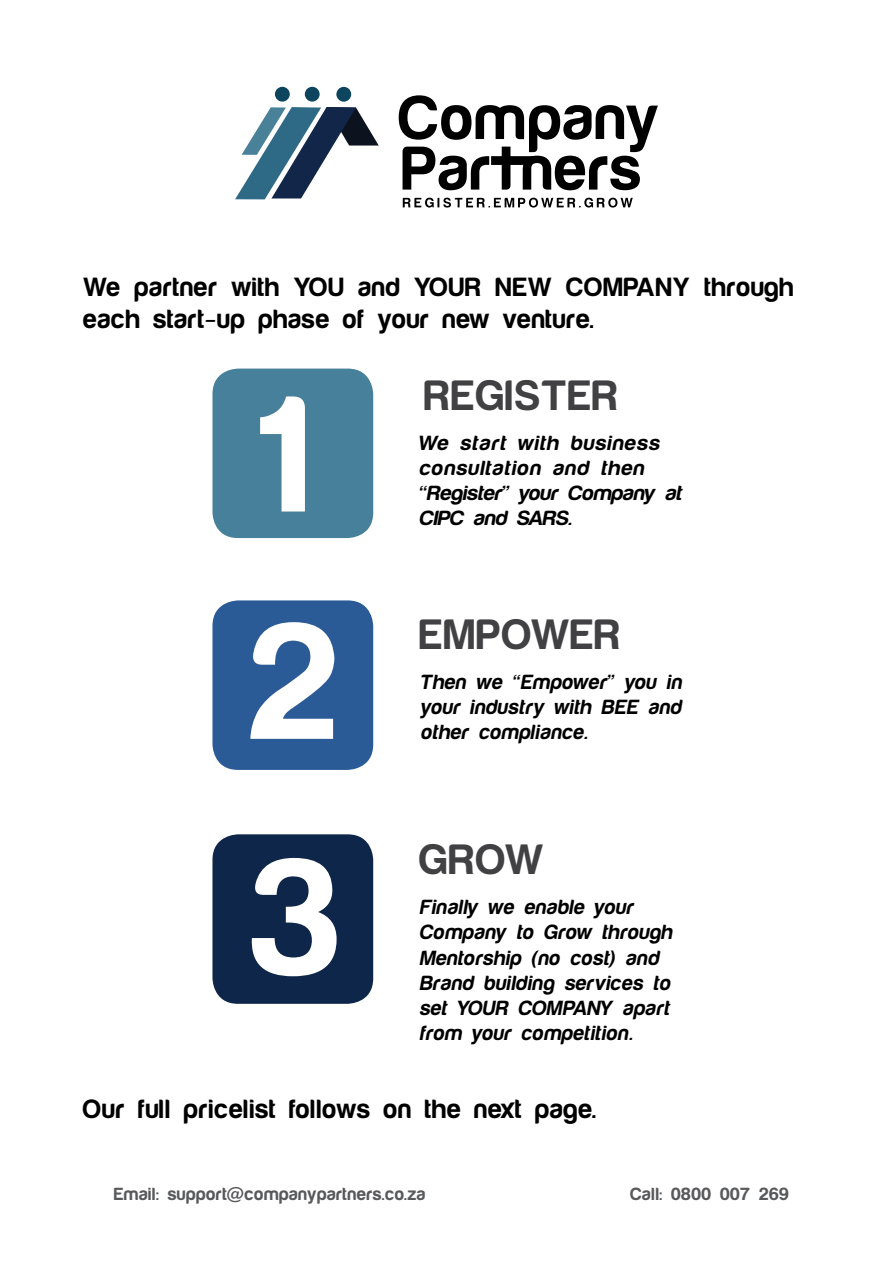
<style>
.page{position:relative;width:893px;height:1263px;background:#fff}
.page>*{position:absolute;margin:0;border:0;box-sizing:border-box;transform-origin:0 0}
.t1{font:700 168.75px/231.8px "Harabara Mais Bold Harabara Mais";color:#fff}
.t2{font:700 43.5px "Harabara Mais Bold Harabara Mais";color:#414042}
.t3{font:700 27px/32.4px "Harabara Mais Bold Harabara Mais";color:#000}
.t4{font:21px/25.2px "Harabara Mais Bd It Harabara Mais Bd It";color:#000}
.t5{font:21px/25.2px "Harabara Mais Bd It Harabara Mais Bd It";letter-spacing:.025em;color:#000;scale:1.05 1}
.t6{font:700 18px "Harabara Mais Bold Harabara Mais";color:#58595b}
</style>
<div class="page">
<div style="left:212px;top:369px;width:161px;height:169px;background:#47809b;border-radius:26px"></div>
<div style="left:212px;top:600px;width:161px;height:170px;background:#2b5b97;border-radius:26px"></div>
<div style="left:212px;top:834px;width:161px;height:170px;background:#0e264a;border-radius:26px"></div>
<svg style="left:235px;top:107px;width:144px;height:92px"></svg>
<div style="left:336px;top:87px;width:15px;height:15px;background:#0c455d;border-radius:50%"></div>
<div style="left:305px;top:87px;width:15px;height:15px;background:#0c455d;border-radius:50%"></div>
<div style="left:275px;top:87px;width:15px;height:15px;background:#0c455d;border-radius:50%"></div>
<svg style="left:399px;top:95px;width:259px;height:96px"></svg>
<svg style="left:403px;top:198px;width:230px;height:10px"></svg>
<p class="t3" style="left:83px;top:271px;width:713px">We partner with YOU and YOUR NEW COMPANY through each start-up phase of your new venture.</p>
<h1 class="t1" style="left:246px;top:339px;width:96px">1<br>2<br>3</h1>
<h2 class="t2" style="left:423px;top:369px;width:197px">REGISTER</h2>
<p class="t5" style="left:419px;top:430px;width:252px">We start with business consultation and then “Register” your Company at<br>CIPC and SARS.</p>
<h2 class="t2" style="left:418px;top:609px;width:204px">EMPOWER</h2>
<p class="t4" style="left:421px;top:669px;width:263px;text-align:justify">Then we “Empower” you in your industry with BEE and other compliance.</p>
<h2 class="t2" style="left:418px;top:834px;width:126px">GROW</h2>
<p class="t4" style="left:420px;top:895px;width:255px">Finally we enable your<br>Company to Grow through<br>Mentorship (no cost) and<br>Brand building services to set YOUR COMPANY apart from your competition.</p>
<p class="t3" style="left:82px;top:1093px;width:516px">Our full pricelist follows on the next page.</p>
<p class="t6" style="left:113px;top:1183px;width:314px">Email: support@companypartners.co.za</p>
<p class="t6" style="left:630px;top:1183px;width:160px">Call: 0800 007 269</p>
</div>
